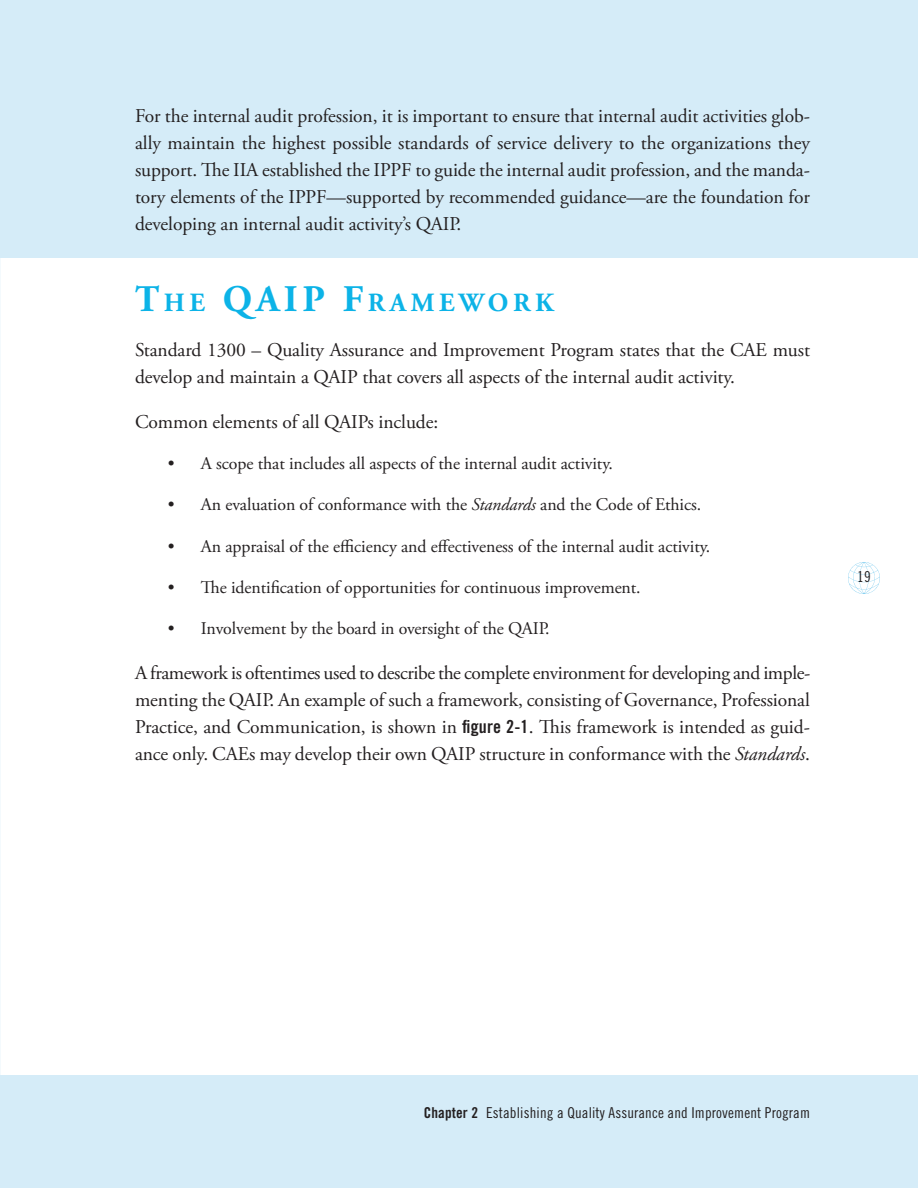
<style>
.page{position:relative;width:918px;height:1188px;background:#fff}
.page>*{position:absolute;margin:0;border:0;box-sizing:border-box;transform-origin:0 0}
.t1{font:700 26.25px "Adobe Garamond Pro";letter-spacing:.17em;color:#0cb3e7}
.t2{font:19.5px/27px "Adobe Garamond Pro";letter-spacing:-.005em;color:#231f20;text-align:justify}
.t3{font:17.85px "Adobe Garamond Pro";letter-spacing:-.005em;color:#231f20}
.t4{font:15px "Trade Gothic LT Std Cn 18";letter-spacing:.01em;color:#231f20}
.s1{font-size:37.5px}
.s2{font-style:italic}
.s3{font-family:"Trade Gothic LT Std Bd Cn 20";font-size:18px}
.s4{font-family:"Trade Gothic LT Std Bd Cn 20"}
</style>
<div class="page">
<div style="left:0;top:0;width:918px;height:257px;background:#d5ecf8"></div>
<div style="left:0;top:1076px;width:918px;height:112px;background:#d5ecf8"></div>
<svg style="left:848px;top:562px;width:32px;height:32px"></svg>
<p class="t2" style="left:135px;top:103px;width:677px">For the internal audit profession, it is important to ensure that internal audit activities glob&shy;ally maintain the highest possible standards of service delivery to the organizations they support. The IIA established the IPPF to guide the internal audit profession, and the manda&shy;tory elements of the IPPF—supported by recommended guidance—are the foundation for developing an internal audit activity’s QAIP.</p>
<h1 class="t1" style="left:135px;top:288px;width:420px"><span class="s1">T</span>HE <span class="s1">QAIP F</span>RAMEWORK</h1>
<p class="t2" style="left:135px;top:337px;width:677px">Standard 1300 – Quality Assurance and Improvement Program states that the CAE must develop and maintain a QAIP that covers all aspects of the internal audit activity.</p>
<p class="t2" style="left:135px;top:409px;width:305px">Common elements of all QAIPs include:</p>
<p class="t3" style="left:168px;top:453px;width:447px">• A scope that includes all aspects of the internal audit activity.</p>
<p class="t3" style="left:168px;top:494px;width:535px">• An evaluation of conformance with the <span class="s2">Standards</span> and the Code of Ethics.</p>
<p class="t3" style="left:168px;top:535px;width:544px">• An appraisal of the efficiency and effectiveness of the internal audit activity.</p>
<p class="t3" style="left:168px;top:576px;width:474px">• The identification of opportunities for continuous improvement.</p>
<p class="t3" style="left:168px;top:618px;width:383px">• Involvement by the board in oversight of the QAIP.</p>
<p class="t2" style="left:135px;top:660px;width:677px">A framework is oftentimes used to describe the complete environment for developing and imple&shy;menting the QAIP. An example of such a framework, consisting of Governance, Professional Practice, and Communication, is shown in <span class="s3">figure 2-1</span>. This framework is intended as guid&shy;ance only. CAEs may develop their own QAIP structure in conformance with the <span class="s2">Standards</span>.</p>
<p class="t4" style="left:857px;top:568px;width:15px">19</p>
<p class="t4" style="left:424px;top:1104px;width:388px"><span class="s4">Chapter 2</span> Establishing a Quality Assurance and Improvement Program</p>
</div>
